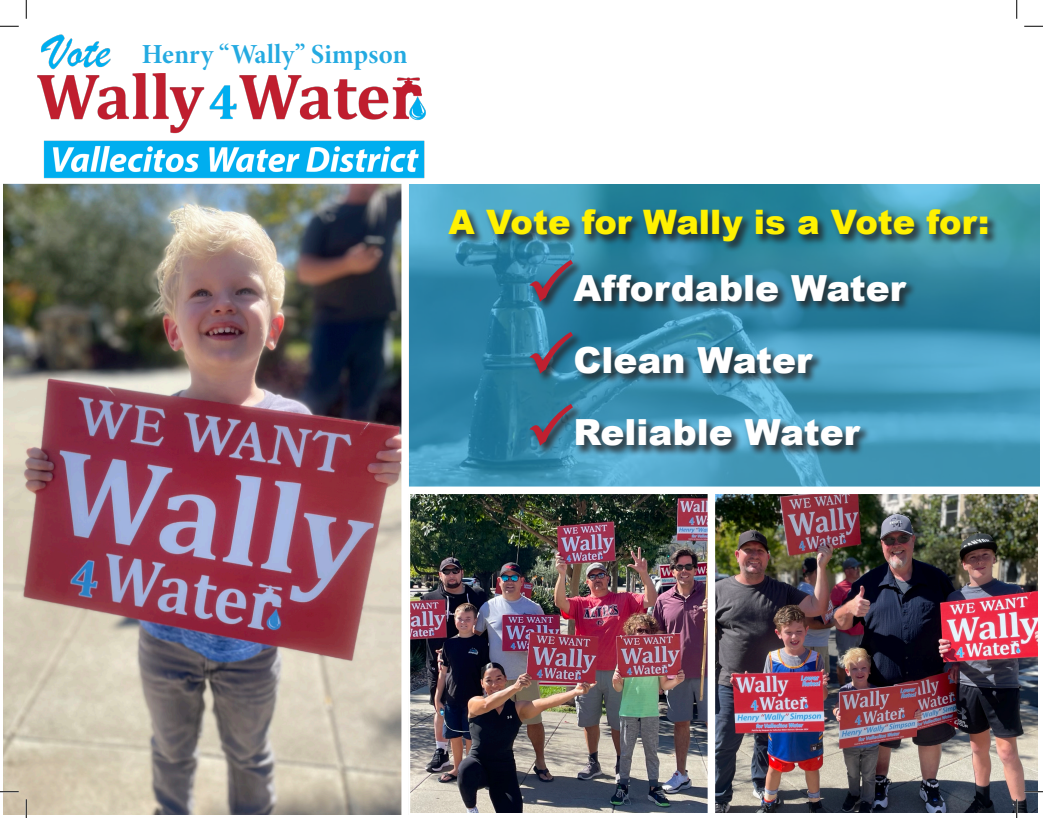
<style>
.page{position:relative;width:1043px;height:818px;background:#fff}
.page>*{position:absolute;margin:0;border:0;box-sizing:border-box;transform-origin:0 0}
.t1{font:900 36px "Arial";color:#fff}
.t2{font:900 33.75px "Arial";color:#fff101}
.t3{font:27.5px "Minion Variable Concept";color:#24aae1}
</style>
<div class="page">
<img style="left:4px;top:184px;width:397px;height:630px">
<img style="left:715px;top:494px;width:322px;height:318px">
<img style="left:411px;top:494px;width:296px;height:318px">
<img style="left:11px;top:34px;width:415px;height:189px">
<svg style="left:409px;top:184px;width:630px;height:302px;background:#3c92b2"></svg>
<div style="left:527px;top:259px;width:390px;height:198px;background:#231f20;opacity:.75"></div>
<div style="left:401px;top:182px;width:8px;height:632px;background:#fff"></div>
<div style="left:446px;top:207px;width:553px;height:46px;background:#231f20;opacity:.75"></div>
<svg style="left:0;top:25px;width:19px;height:2px"></svg>
<svg style="left:1024px;top:25px;width:18px;height:2px"></svg>
<svg style="left:0;top:790px;width:19px;height:2px"></svg>
<svg style="left:1024px;top:790px;width:18px;height:2px"></svg>
<svg style="left:25px;top:0;width:2px;height:19px"></svg>
<svg style="left:25px;top:799px;width:2px;height:19px"></svg>
<svg style="left:1016px;top:0;width:1px;height:19px"></svg>
<svg style="left:1015px;top:799px;width:2px;height:19px"></svg>
<svg style="left:532px;top:261px;width:39px;height:38px"></svg>
<svg style="left:532px;top:333px;width:39px;height:38px"></svg>
<svg style="left:532px;top:405px;width:39px;height:38px"></svg>
<p class="t3" style="left:142px;top:35px;width:267px">Henry “Wally” Simpson</p>
<p class="t2" style="left:448px;top:198px;width:542px">A Vote for Wally is a Vote for:</p>
<p class="t1" style="left:573px;top:262px;width:334px">Affordable Water</p>
<p class="t1" style="left:573px;top:334px;width:240px">Clean Water</p>
<p class="t1" style="left:573px;top:406px;width:287px">Reliable Water</p>
</div>
